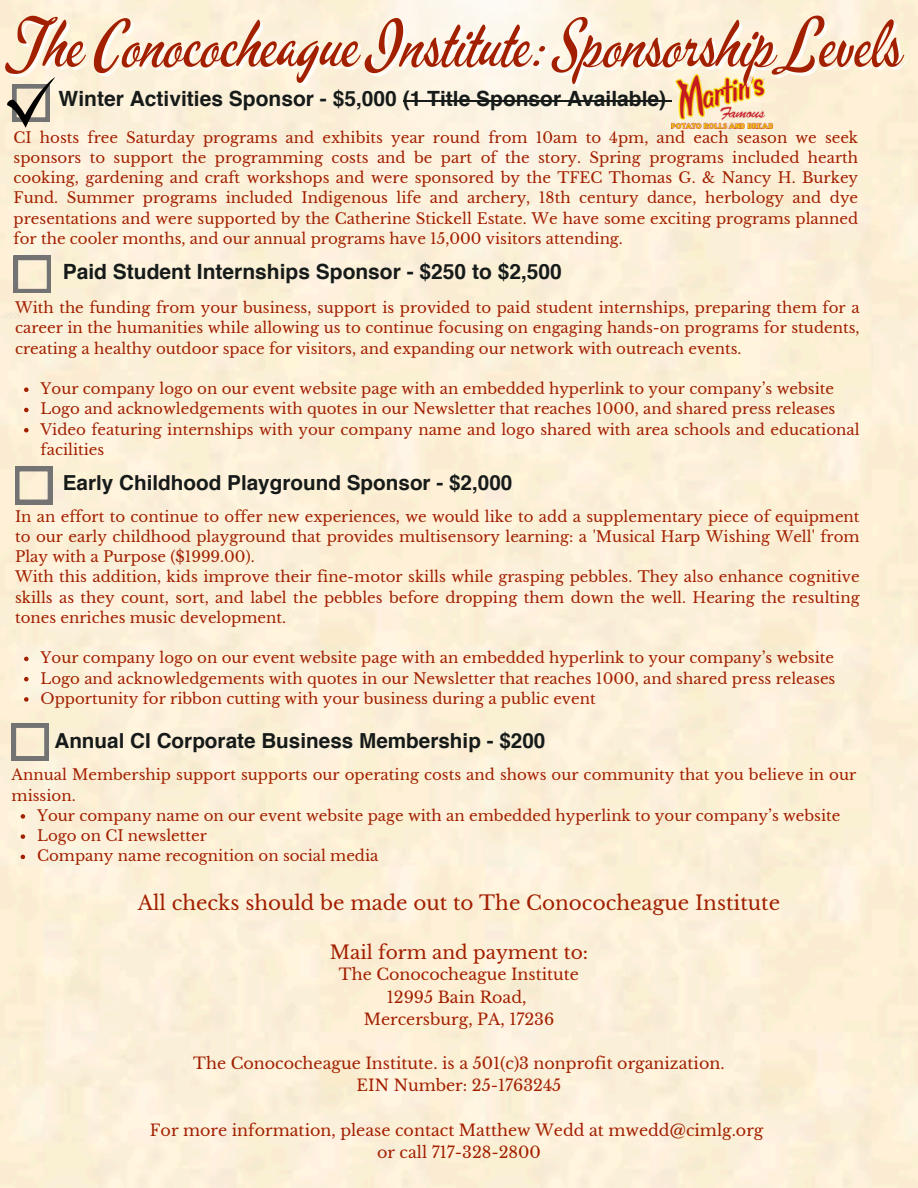
<style>
.page{position:relative;width:918px;height:1188px;background:#fff}
.page>*{position:absolute;margin:0;border:0;box-sizing:border-box;transform-origin:0 0}
.t1{font:63.75px "Mervale Script";color:#a21f00}
.t2{font:700 21px "Helvetica";color:#161b1a}
.t3{font:700 20.7px "Helvetica";color:#161b1a}
.t4{font:19.95px "Libre Baskerville";color:#a21f00}
.t5{font:18.6px "Libre Baskerville";color:#a21f00}
.t6{font:15.9px "Libre Baskerville";color:#a21f00}
.t7{font:15px/20.2px "Libre Baskerville";color:#a21f00;text-align:justify}
</style>
<div class="page">
<img style="left:0;top:0;width:918px;height:1188px">
<img style="left:275px;top:0;width:419px;height:369px">
<img style="left:3px;top:310px;width:19px;height:9px">
<svg style="left:14px;top:256px;width:37px;height:37px"></svg>
<svg style="left:15px;top:467px;width:37px;height:37px"></svg>
<svg style="left:12px;top:723px;width:37px;height:38px"></svg>
<svg style="left:5px;top:74px;width:53px;height:54px"></svg>
<img style="left:671px;top:74px;width:101px;height:54px">
<hr style="left:403px;top:100px;width:263px;height:2px;background:#161b1a">
<svg style="left:666px;top:100px;width:6px;height:2px"></svg>
<svg style="left:21px;top:814px;width:4px;height:5px"></svg>
<svg style="left:21px;top:834px;width:4px;height:5px"></svg>
<svg style="left:21px;top:855px;width:4px;height:4px"></svg>
<svg style="left:24px;top:657px;width:5px;height:4px"></svg>
<svg style="left:24px;top:677px;width:5px;height:4px"></svg>
<svg style="left:24px;top:697px;width:5px;height:5px"></svg>
<svg style="left:24px;top:387px;width:5px;height:5px"></svg>
<svg style="left:24px;top:408px;width:5px;height:4px"></svg>
<svg style="left:24px;top:428px;width:5px;height:4px"></svg>
<p class="t1" style="left:12px;top:3px;width:894px">The Conococheague Institute: Sponsorship Levels</p>
<p class="t2" style="left:59px;top:90px;width:609px">Winter Activities Sponsor - $5,000 (1 Title Sponsor Available)</p>
<h2 class="t7" style="left:14px;top:127px;width:846px">CI hosts free Saturday programs and exhibits year round from 10am to 4pm, and each season we seek sponsors to support the programming costs and be part of the story. Spring programs included hearth cooking, gardening and craft workshops and were sponsored by the TFEC Thomas G. &amp; Nancy H. Burkey Fund. Summer programs included Indigenous life and archery, 18th century dance, herbology and dye presentations and were supported by the Catherine Stickell Estate. We have some exciting programs planned for the cooler months, and our annual programs have 15,000 visitors attending.</h2>
<h2 class="t2" style="left:63px;top:263px;width:501px">Paid Student Internships Sponsor - $250 to $2,500</h2>
<p class="t7" style="left:15px;top:298px;width:846px">With the funding from your business, support is provided to paid student internships, preparing them for a career in the humanities while allowing us to continue focusing on engaging hands-on programs for students, creating a healthy outdoor space for visitors, and expanding our network with outreach events.</p>
<p class="t7" style="left:41px;top:379px;width:795px">Your company logo on our event website page with an embedded hyperlink to your company’s website</p>
<p class="t7" style="left:41px;top:399px;width:796px">Logo and acknowledgements with quotes in our Newsletter that reaches 1000, and shared press releases</p>
<p class="t7" style="left:41px;top:419px;width:821px">Video featuring internships with your company name and logo shared with area schools and educational facilities</p>
<p class="t3" style="left:63px;top:474px;width:451px">Early Childhood Playground Sponsor - $2,000</p>
<p class="t7" style="left:15px;top:506px;width:846px">In an effort to continue to offer new experiences, we would like to add a supplementary piece of equipment to our early childhood playground that provides multisensory learning: a 'Musical Harp Wishing Well' from Play with a Purpose ($1999.00).</p>
<p class="t7" style="left:15px;top:567px;width:846px">With this addition, kids improve their fine-motor skills while grasping pebbles. They also enhance cognitive skills as they count, sort, and label the pebbles before dropping them down the well. Hearing the resulting tones enriches music development.</p>
<h2 class="t7" style="left:41px;top:648px;width:795px">Your company logo on our event website page with an embedded hyperlink to your company’s website</h2>
<p class="t7" style="left:41px;top:668px;width:796px">Logo and acknowledgements with quotes in our Newsletter that reaches 1000, and shared press releases</p>
<p class="t7" style="left:41px;top:689px;width:557px">Opportunity for ribbon cutting with your business during a public event</p>
<p class="t3" style="left:54px;top:732px;width:492px">Annual CI Corporate Business Membership - $200</p>
<p class="t7" style="left:12px;top:765px;width:846px">Annual Membership support supports our operating costs and shows our community that you believe in our mission.</p>
<p class="t7" style="left:37px;top:806px;width:805px">Your company name on our event website page with an embedded hyperlink to your company’s website</p>
<p class="t7" style="left:37px;top:826px;width:171px">Logo on CI newsletter</p>
<p class="t7" style="left:37px;top:846px;width:343px">Company name recognition on social media</p>
<h2 class="t4" style="left:138px;top:890px;width:644px">All checks should be made out to The Conococheague Institute</h2>
<p class="t5" style="left:330px;top:941px;width:260px">Mail form and payment to:</p>
<p class="t6" style="left:339px;top:965px;width:242px">The Conococheague Institute</p>
<p class="t6" style="left:387px;top:987px;width:141px">12995 Bain Road,</p>
<p class="t6" style="left:364px;top:1009px;width:192px">Mercersburg, PA, 17236</p>
<h3 class="t6" style="left:193px;top:1054px;width:533px">The Conococheague Institute. is a 501(c)3 nonprofit organization.</h3>
<p class="t6" style="left:357px;top:1076px;width:206px">EIN Number: 25-1763245</p>
<p class="t6" style="left:150px;top:1120px;width:615px">For more information, please contact Matthew Wedd at mwedd@cimlg.org</p>
<p class="t6" style="left:377px;top:1142px;width:165px">or call 717-328-2800</p>
</div>
